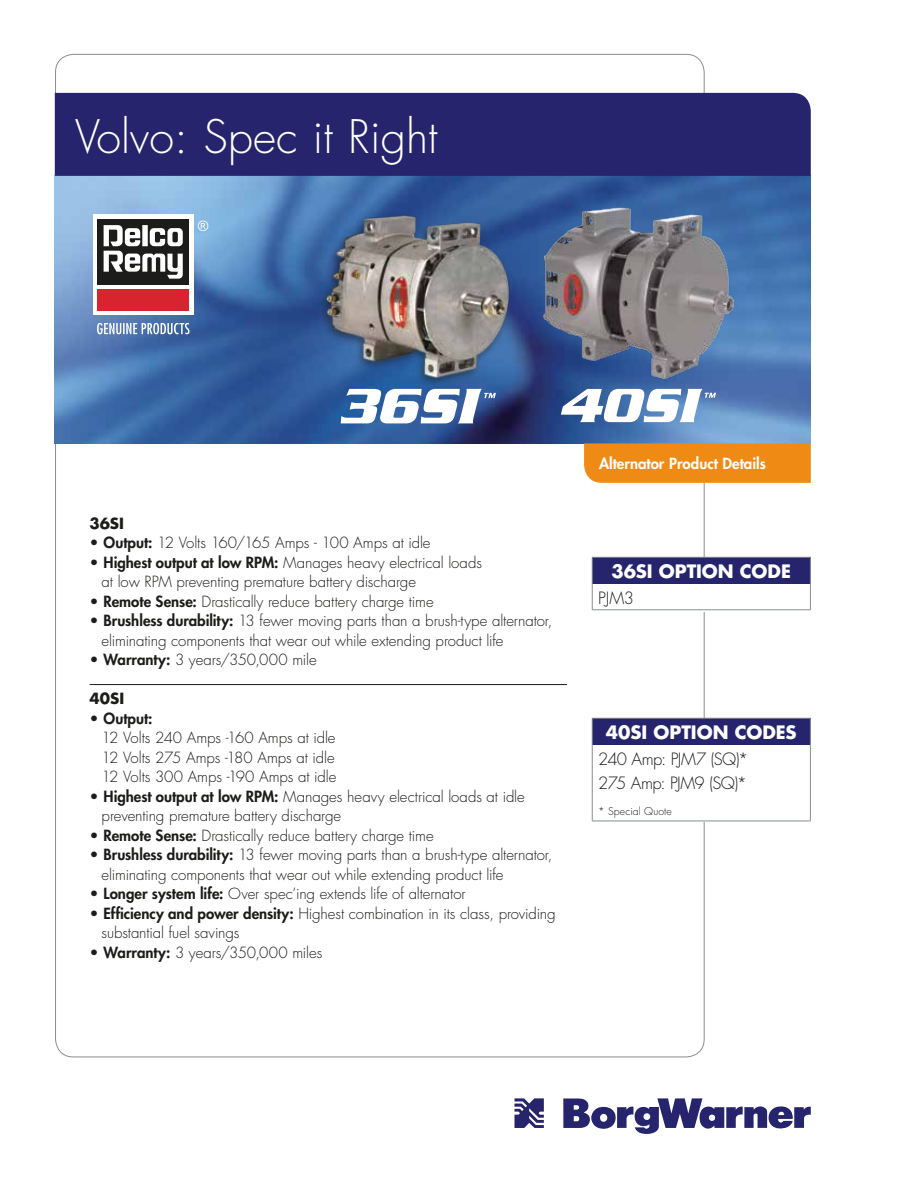
<style>
.page{position:relative;width:918px;height:1188px;background:#fff}
.page>*{position:absolute;margin:0;border:0;box-sizing:border-box;transform-origin:0 0}
.t1{font:300 45px "Futura Std";color:#fff}
.t2{font:700 18px "Futura Std";color:#fff}
.t3{font:300 16.5px/24px "Futura Std";letter-spacing:-.03em;color:#1c1c1a}
.t4{font:300 15px/19.5px "Futura Std";letter-spacing:-.005em;color:#1c1c1a}
.t5{font:800 15px "Futura Std";color:#fff}
.t6{font:700 15px "Futura Std";letter-spacing:.005em;color:#1c1c1a}
.t7{font:300 10.5px "Futura Std";letter-spacing:.01em;color:#1c1c1a}
.s1{font-weight:800}
</style>
<div class="page">
<svg style="left:563px;top:1098px;width:248px;height:36px"></svg>
<svg style="left:515px;top:1098px;width:29px;height:30px"></svg>
<img style="left:55px;top:176px;width:756px;height:267px">
<div style="left:584px;top:443px;width:227px;height:40px;background:#ef8a15"></div>
<div style="left:55px;top:93px;width:756px;height:83px;background:#26246d"></div>
<svg style="left:561px;top:389px;width:155px;height:33px"></svg>
<img style="left:538px;top:203px;width:201px;height:183px">
<img style="left:318px;top:196px;width:201px;height:199px">
<svg style="left:341px;top:389px;width:155px;height:34px"></svg>
<hr style="left:90px;top:684px;width:477px;height:1px;background:#1c1c1a">
<div style="left:592px;top:557px;width:218px;height:27px;background:#26246d"></div>
<hr style="left:592px;top:557px;width:219px;height:1px;background:#888e91">
<svg style="left:592px;top:558px;width:1px;height:51px"></svg>
<svg style="left:810px;top:558px;width:1px;height:51px"></svg>
<hr style="left:592px;top:609px;width:219px;height:1px;background:#888e91">
<div style="left:592px;top:718px;width:218px;height:27px;background:#26246d"></div>
<hr style="left:592px;top:718px;width:219px;height:1px;background:#888e91">
<svg style="left:592px;top:719px;width:1px;height:26px"></svg>
<svg style="left:810px;top:719px;width:1px;height:26px"></svg>
<hr style="left:592px;top:745px;width:1px;height:76px;background:#888e91">
<hr style="left:810px;top:745px;width:1px;height:76px;background:#888e91">
<hr style="left:592px;top:821px;width:219px;height:1px;background:#888e91">
<div style="left:93px;top:215px;width:100px;height:100px;background:#fff"></div>
<div style="left:97px;top:219px;width:92px;height:66px;background:#1c1c1a"></div>
<div style="left:97px;top:289px;width:92px;height:21px;background:#d7242f"></div>
<svg style="left:104px;top:225px;width:79px;height:54px"></svg>
<svg style="left:198px;top:221px;width:10px;height:10px"></svg>
<svg style="left:97px;top:323px;width:93px;height:11px"></svg>
<h1 class="t1" style="left:75px;top:109px;width:364px">Volvo: Spec it Right</h1>
<p class="t6" style="left:90px;top:513px;width:36px">36SI</p>
<p class="t4" style="left:90px;top:533px;width:342px">• <span class="s1">Output:</span> 12 Volts 160/165 Amps - 100 Amps at idle</p>
<p class="t4" style="left:102px;top:553px;width:382px;text-indent:-12px">• <span class="s1">Highest output at low RPM:</span> Manages heavy electrical loads at low RPM preventing premature battery discharge</p>
<p class="t4" style="left:90px;top:592px;width:346px">• <span class="s1">Remote Sense:</span> Drastically reduce battery charge time</p>
<p class="t4" style="left:102px;top:611px;width:452px;text-indent:-12px">• <span class="s1">Brushless durability:</span> 13 fewer moving parts than a brush-type alternator, eliminating components that wear out while extending product life</p>
<p class="t4" style="left:90px;top:650px;width:229px">• <span class="s1">Warranty:</span> 3 years/350,000 mile</p>
<p class="t6" style="left:90px;top:689px;width:36px">40SI</p>
<p class="t4" style="left:102px;top:709px;width:236px;text-indent:-12px">• <span class="s1">Output:<br></span>12 Volts 240 Amps -160 Amps at idle<br>12 Volts 275 Amps -180 Amps at idle<br>12 Volts 300 Amps -190 Amps at idle</p>
<p class="t4" style="left:102px;top:787px;width:425px;text-indent:-12px">• <span class="s1">Highest output at low RPM:</span> Manages heavy electrical loads at idle preventing premature battery discharge</p>
<p class="t4" style="left:90px;top:826px;width:346px">• <span class="s1">Remote Sense:</span> Drastically reduce battery charge time</p>
<p class="t4" style="left:102px;top:845px;width:452px;text-indent:-12px">• <span class="s1">Brushless durability:</span> 13 fewer moving parts than a brush-type alternator, eliminating components that wear out while extending product life</p>
<p class="t4" style="left:90px;top:884px;width:378px">• <span class="s1">Longer system life:</span> Over spec’ing extends life of alternator</p>
<p class="t4" style="left:102px;top:904px;width:456px;text-indent:-12px">• <span class="s1">Efficiency and power density:</span> Highest combination in its class, providing substantial fuel savings</p>
<p class="t4" style="left:90px;top:943px;width:234px">• <span class="s1">Warranty:</span> 3 years/350,000 miles</p>
<p class="t5" style="left:599px;top:454px;width:168px">Alternator Product Details</p>
<p class="t2" style="left:612px;top:559px;width:181px">36SI OPTION CODE</p>
<p class="t3" style="left:598px;top:586px;width:37px">PJM3</p>
<p class="t2" style="left:606px;top:720px;width:192px">40SI OPTION CODES</p>
<p class="t3" style="left:598px;top:747px;width:152px">240 Amp: PJM7 (SQ)*<br>275 Amp: PJM9 (SQ)*</p>
<p class="t7" style="left:598px;top:805px;width:75px">* Special Quote</p>
</div>
